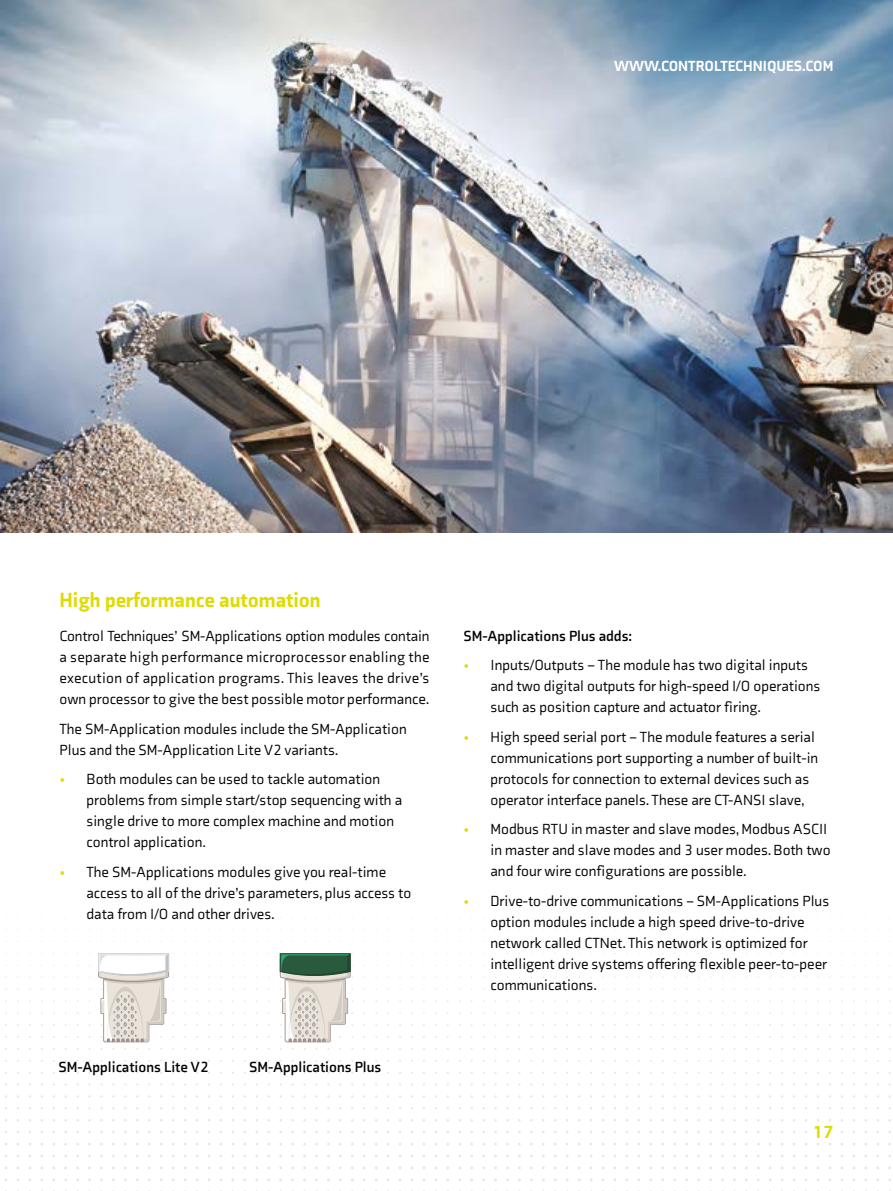
<style>
.page{position:relative;width:893px;height:1191px;background:#fff}
.page>*{position:absolute;margin:0;border:0;box-sizing:border-box;transform-origin:0 0}
.t1{font:900 21px "Axia";color:#dedc00}
.t2{font:900 18px "Axia";color:#dedc00}
.t3{font:15px/21px "Axia";color:#000}
.t4{font:700 15px "Axia";color:#000}
.t5{font:900 15px "Axia";color:#fff}
.s1{color:#dedc00}
</style>
<div class="page">
<img style="left:0;top:0;width:893px;height:532px">
<svg style="left:280px;top:953px;width:71px;height:96px"></svg>
<svg style="left:98px;top:953px;width:71px;height:96px"></svg>
<p class="t5" style="left:614px;top:56px;width:221px">WWW.CONTROLTECHNIQUES.COM</p>
<h1 class="t1" style="left:60px;top:587px;width:263px">High performance automation</h1>
<p class="t3" style="left:60px;top:625px;width:371px;text-align:justify">Control Techniques’ SM-Applications option modules contain a separate high performance microprocessor enabling the execution of application programs. This leaves the drive’s own processor to give the best possible motor performance.</p>
<p class="t3" style="left:60px;top:718px;width:349px">The SM-Application modules include the SM-Application<br>Plus and the SM-Application Lite V2 variants.</p>
<p class="t3" style="left:87px;top:768px;width:317px;text-indent:-27px"><span class="s1">•</span> Both modules can be used to tackle automation problems from simple start/stop sequencing with a single drive to more complex machine and motion control application.</p>
<p class="t3" style="left:87px;top:861px;width:326px;text-indent:-27px"><span class="s1">•</span> The SM-Applications modules give you real-time access to all of the drive’s parameters, plus access to data from I/O and other drives.</p>
<p class="t4" style="left:59px;top:1057px;width:152px">SM-Applications Lite V2</p>
<p class="t4" style="left:249px;top:1057px;width:134px">SM-Applications Plus</p>
<p class="t4" style="left:463px;top:626px;width:170px">SM-Applications Plus adds:</p>
<p class="t3" style="left:490px;top:655px;width:331px;text-indent:-27px"><span class="s1">•</span> Inputs/Outputs – The module has two digital inputs and two digital outputs for high-speed I/O operations such as position capture and actuator firing.</p>
<p class="t3" style="left:490px;top:726px;width:329px;text-indent:-27px"><span class="s1">•</span> High speed serial port – The module features a serial communications port supporting a number of built-in protocols for connection to external devices such as operator interface panels. These are CT-ANSI slave,</p>
<p class="t3" style="left:490px;top:819px;width:342px;text-indent:-27px"><span class="s1">•</span> Modbus RTU in master and slave modes, Modbus ASCII in master and slave modes and 3 user modes. Both two and four wire configurations are possible.</p>
<p class="t3" style="left:490px;top:890px;width:340px;text-indent:-27px"><span class="s1">•</span> Drive-to-drive communications – SM-Applications Plus option modules include a high speed drive-to-drive network called CTNet. This network is optimized for intelligent drive systems offering flexible peer-to-peer communications.</p>
<p class="t2" style="left:813px;top:1121px;width:22px">17</p>
</div>
